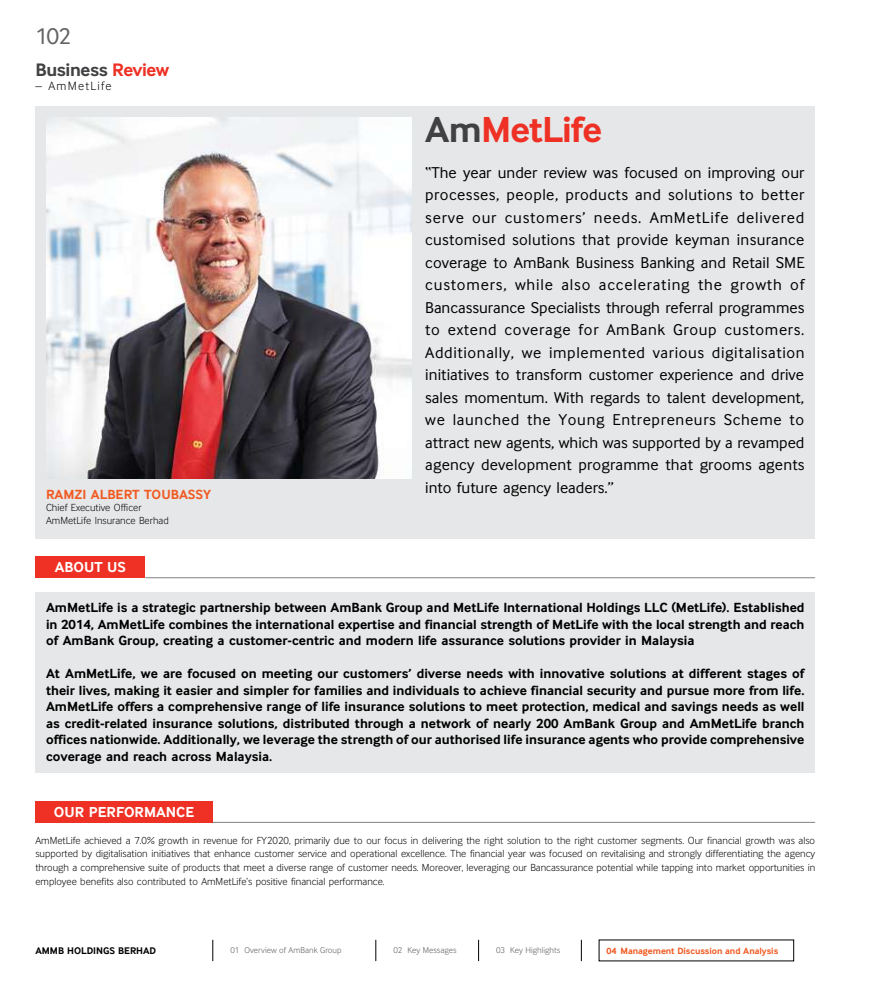
<style>
.page{position:relative;width:886px;height:993px;background:#fff}
.page>*{position:absolute;margin:0;border:0;box-sizing:border-box;transform-origin:0 0}
.t1{font:700 37.5px "Inter Face";letter-spacing:-.025em;color:#ee3124}
.t2{font:23.75px "Inter Face";color:#636466}
.t3{font:700 18.75px "Inter Face";letter-spacing:-.02em;color:#414042}
.t4{font:16.25px/22.5px "Inter Face";letter-spacing:.01em;color:#000;text-align:justify}
.t5{font:700 15px "Inter Face";color:#fff}
.t6{font:700 13.75px/16.5px "Inter Face";color:#000;text-align:justify}
.t7{font:700 13.75px "Inter Face";color:#f15a22}
.t8{font:300 12.5px "Inter Face";letter-spacing:.1em;color:#000}
.t9{font:300 10.62px/13.8px "Inter Face";color:#000}
.t10{font:700 10px "Inter Face";color:#000}
.t11{font:700 9.38px "Inter Face";letter-spacing:-.005em;color:#f15a22}
.t12{font:300 8.75px "Inter Face";letter-spacing:.005em;color:#58595b}
.s1{color:#ee3124}
.s2{color:#414042}
</style>
<div class="page">
<div style="left:35px;top:106px;width:780px;height:433px;background:#e6e7e8"></div>
<img style="left:46px;top:117px;width:365px;height:361px">
<hr style="left:145px;top:577px;width:670px;height:1px;background:#808285">
<div style="left:35px;top:556px;width:110px;height:22px;background:#ee3124"></div>
<div style="left:35px;top:592px;width:780px;height:180px;background:#e6e7e8"></div>
<hr style="left:213px;top:821px;width:602px;height:1px;background:#808285">
<div style="left:35px;top:801px;width:178px;height:21px;background:#ee3124"></div>
<svg style="left:581px;top:939px;width:1px;height:21px"></svg>
<svg style="left:213px;top:939px;width:1px;height:21px"></svg>
<svg style="left:478px;top:939px;width:1px;height:21px"></svg>
<svg style="left:376px;top:939px;width:1px;height:21px"></svg>
<h2 class="t2" style="left:35px;top:21px;width:37px">102</h2>
<h3 class="t3" style="left:35px;top:58px;width:135px">Business <span class="s1">Review</span></h3>
<p class="t8" style="left:35px;top:78px;width:78px">– AmMetLife</p>
<p class="t7" style="left:46px;top:485px;width:167px">RAMZI ALBERT TOUBASSY</p>
<p class="t9" style="left:46px;top:500px;width:124px;line-height:12.5px">Chief Executive Officer<br>AmMetLife Insurance Berhad</p>
<p class="t5" style="left:55px;top:558px;width:73px">ABOUT US</p>
<h1 class="t1" style="left:425px;top:106px;width:178px"><span class="s2">Am</span>MetLife</h1>
<p class="t4" style="left:425px;top:160px;width:381px">“The year under review was focused on improving our processes, people, products and solutions to better serve our customers’ needs. AmMetLife delivered customised solutions that provide keyman insurance coverage to AmBank Business Banking and Retail SME customers, while also accelerating the growth of Bancassurance Specialists through referral programmes to extend coverage for AmBank Group customers.<br>Additionally, we implemented various digitalisation initiatives to transform customer experience and drive sales momentum. With regards to talent development, we launched the Young Entrepreneurs Scheme to attract new agents, which was supported by a revamped agency development programme that grooms agents into future agency leaders.”</p>
<p class="t6" style="left:46px;top:598px;width:760px">AmMetLife is a strategic partnership between AmBank Group and MetLife International Holdings LLC (MetLife). Established in 2014, AmMetLife combines the international expertise and financial strength of MetLife with the local strength and reach of AmBank Group, creating a customer-centric and modern life assurance solutions provider in Malaysia</p>
<p class="t6" style="left:46px;top:664px;width:760px">At AmMetLife, we are focused on meeting our customers’ diverse needs with innovative solutions at different stages of their lives, making it easier and simpler for families and individuals to achieve financial security and pursue more from life.<br>AmMetLife offers a comprehensive range of life insurance solutions to meet protection, medical and savings needs as well as credit-related insurance solutions, distributed through a network of nearly 200 AmBank Group and AmMetLife branch offices nationwide. Additionally, we leverage the strength of our authorised life insurance agents who provide comprehensive coverage and reach across Malaysia.</p>
<p class="t5" style="left:54px;top:802px;width:142px">OUR PERFORMANCE</p>
<p class="t9" style="left:35px;top:832px;width:781px;text-align:justify">AmMetLife achieved a 7.0% growth in revenue for FY2020, primarily due to our focus in delivering the right solution to the right customer segments. Our financial growth was also supported by digitalisation initiatives that enhance customer service and operational excellence. The financial year was focused on revitalising and strongly differentiating the agency through a comprehensive suite of products that meet a diverse range of customer needs. Moreover, leveraging our Bancassurance potential while tapping into market opportunities in employee benefits also contributed to AmMetLife’s positive financial performance.</p>
<p class="t10" style="left:35px;top:943px;width:122px">AMMB HOLDINGS BERHAD</p>
<p class="t12" style="left:230px;top:944px;width:113px">01 Overview of AmBank Group</p>
<p class="t12" style="left:393px;top:944px;width:65px">02 Key Messages</p>
<p class="t12" style="left:496px;top:944px;width:66px">03 Key Highlights</p>
<p class="t11" style="left:606px;top:944px;width:173px">04 Management Discussion and Analysis</p>
</div>
